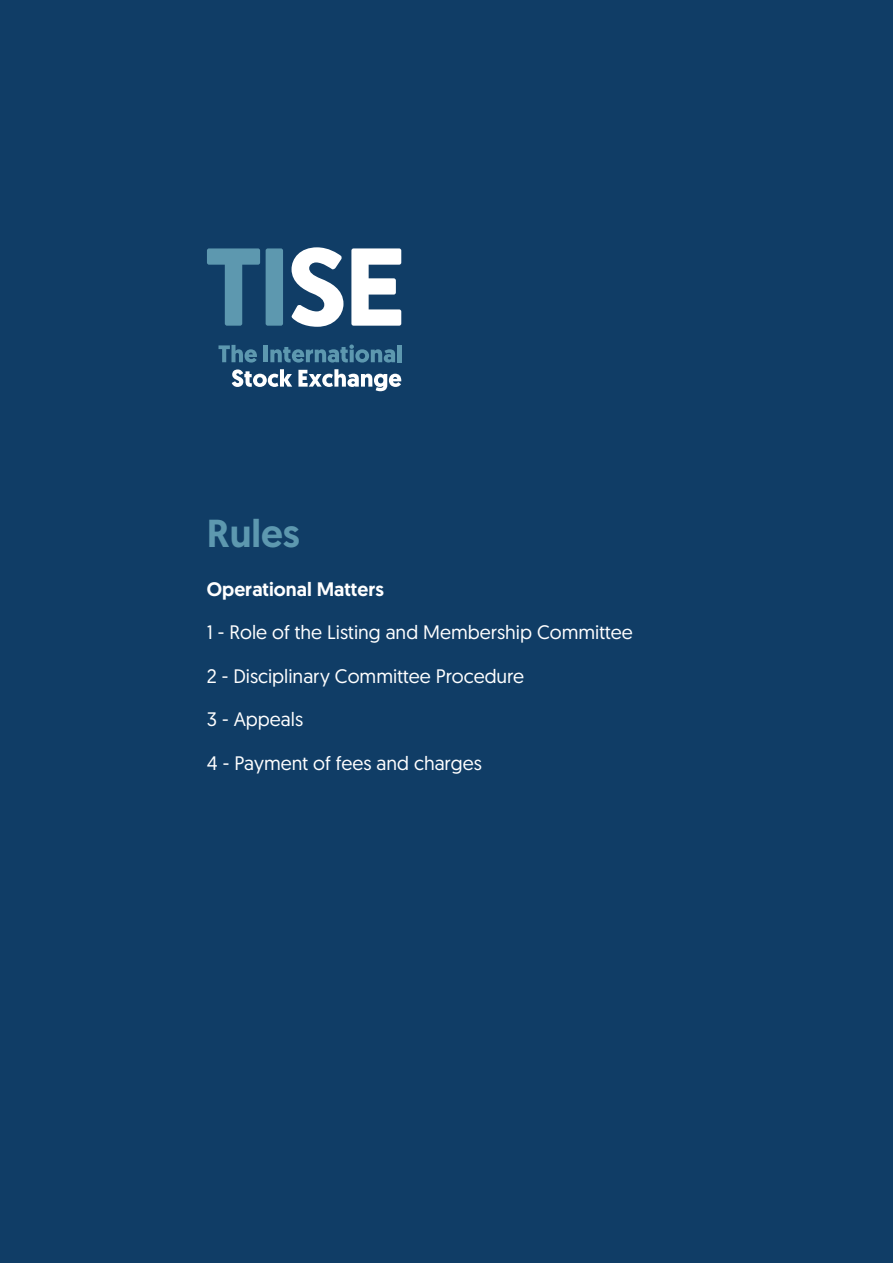
<style>
.page{position:relative;width:893px;height:1263px;background:#103d66}
.page>*{position:absolute;margin:0;border:0;box-sizing:border-box;transform-origin:0 0}
.t1{font:500 39px "Geomanist";color:#5d98af}
.t2{font:19.5px "Geomanist";color:#fff}
.t3{font:500 19.5px "Geomanist";color:#fff}
</style>
<div class="page">
<svg style="left:218px;top:345px;width:39px;height:18px"></svg>
<hr style="left:264px;top:345px;width:4px;height:17px;background:#5d98af">
<svg style="left:270px;top:344px;width:125px;height:19px"></svg>
<hr style="left:397px;top:345px;width:4px;height:17px;background:#5d98af">
<svg style="left:232px;top:369px;width:60px;height:18px"></svg>
<svg style="left:298px;top:369px;width:103px;height:22px"></svg>
<svg style="left:207px;top:248px;width:53px;height:78px"></svg>
<div style="left:266px;top:248px;width:17px;height:78px;background:#5d98af;border-radius:2px"></div>
<svg style="left:291px;top:247px;width:52px;height:80px"></svg>
<svg style="left:351px;top:248px;width:50px;height:78px"></svg>
<h1 class="t1" style="left:207px;top:508px;width:94px">Rules</h1>
<p class="t3" style="left:207px;top:576px;width:178px">Operational Matters</p>
<p class="t2" style="left:207px;top:619px;width:427px">1 - Role of the Listing and Membership Committee</p>
<p class="t2" style="left:207px;top:663px;width:319px">2 - Disciplinary Committee Procedure</p>
<p class="t2" style="left:207px;top:707px;width:98px">3 - Appeals</p>
<p class="t2" style="left:207px;top:750px;width:276px">4 - Payment of fees and charges</p>
</div>
